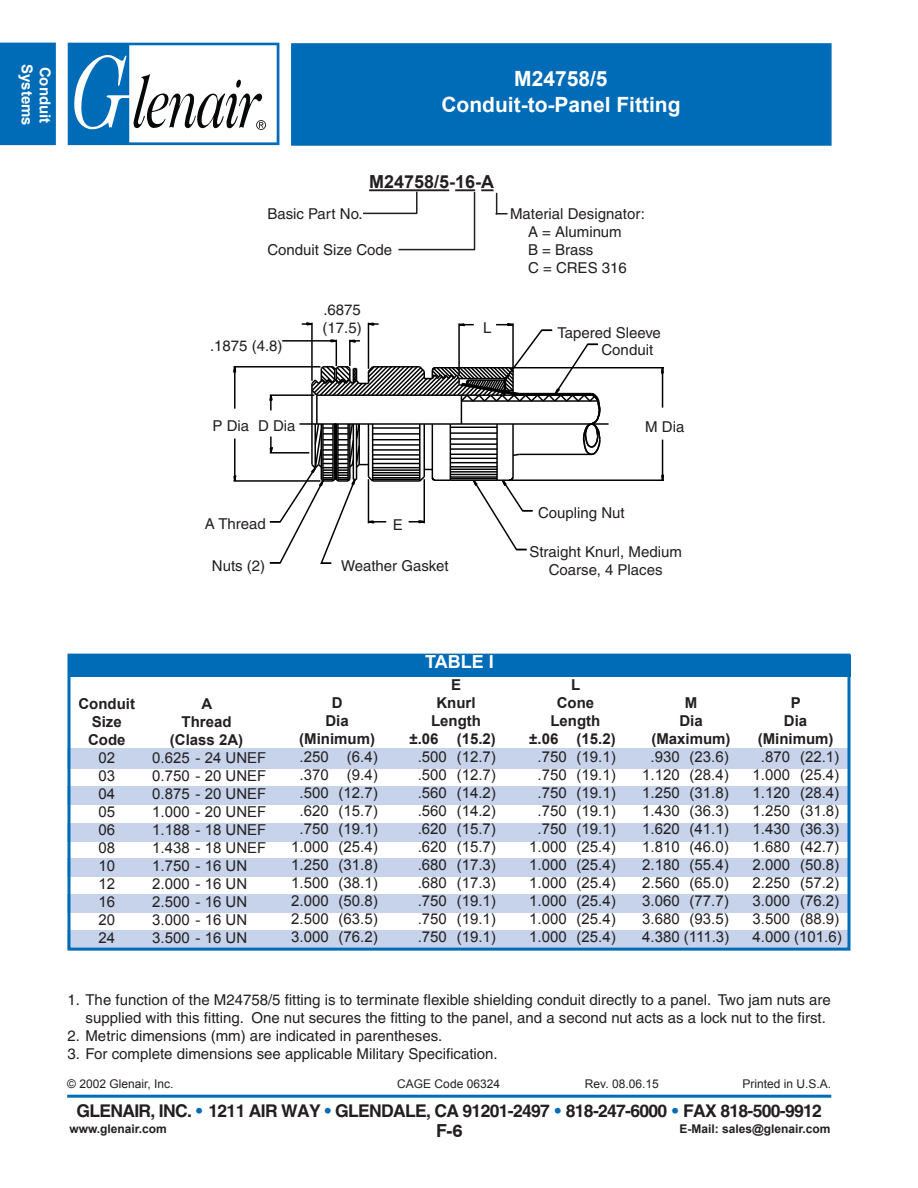
<style>
.page{position:relative;width:918px;height:1188px;background:#fff}
.page>*{position:absolute;margin:0;border:0;box-sizing:border-box;transform-origin:0 0}
.t1{font:700 21px/25.2px "Arial";color:#fff;text-align:center}
.t2{font:700 18px "Arial";color:#231f20}
.t3{font:700 18px "Arial";color:#fff}
.t4{font:700 18px "Swiss 721 BT";color:#231f20}
.t5{font:700 17.55px "Helvetica";letter-spacing:-.04em;color:#231f20}
.t6{font:15px/18px "Arial";color:#231f20;text-align:center}
.t7{font:15px/18px "Helvetica";color:#231f20}
.t8{font:700 15px/18px "Arial";color:#231f20;text-align:center}
.t9{font:700 15px "Arial";color:#fff}
.t10{font:12px "Arial";color:#231f20}
.t11{font:700 12px "Arial";color:#231f20}
.s1{color:#006bb6}
</style>
<div class="page">
<div style="left:0;top:43px;width:56px;height:102px;background:#006bb6"></div>
<div style="left:291px;top:43px;width:541px;height:103px;background:#006bb6;border:2px solid #006bb6"></div>
<svg style="left:68px;top:43px;width:211px;height:102px"></svg>
<hr style="left:67px;top:1095px;width:764px;height:3px;background:#006bb6">
<hr style="left:497px;top:423px;width:112px;height:2px;background:#000">
<hr style="left:233px;top:366px;width:87px;height:2px;background:#000">
<hr style="left:233px;top:480px;width:87px;height:2px;background:#000">
<hr style="left:234px;top:367px;width:2px;height:42px;background:#000">
<hr style="left:234px;top:439px;width:2px;height:42px;background:#000">
<svg style="left:233px;top:474px;width:4px;height:8px"></svg>
<svg style="left:233px;top:366px;width:4px;height:8px"></svg>
<hr style="left:512px;top:367px;width:152px;height:1px;background:#000">
<hr style="left:512px;top:479px;width:152px;height:2px;background:#000">
<hr style="left:662px;top:368px;width:1px;height:40px;background:#000">
<hr style="left:662px;top:440px;width:1px;height:40px;background:#000">
<svg style="left:660px;top:474px;width:4px;height:6px"></svg>
<svg style="left:660px;top:368px;width:4px;height:7px"></svg>
<svg style="left:268px;top:322px;width:334px;height:242px"></svg>
<hr style="left:369px;top:189px;width:80px;height:2px;background:#231f20">
<hr style="left:455px;top:189px;width:20px;height:2px;background:#231f20">
<hr style="left:363px;top:213px;width:54px;height:1px;background:#231f20">
<hr style="left:416px;top:192px;width:2px;height:22px;background:#231f20">
<hr style="left:474px;top:192px;width:1px;height:58px;background:#231f20">
<hr style="left:398px;top:249px;width:77px;height:1px;background:#231f20">
<svg style="left:481px;top:189px;width:27px;height:25px"></svg>
<div style="left:68px;top:931px;width:782px;height:18px;background:#c6d3eb"></div>
<div style="left:68px;top:749px;width:782px;height:20px;background:#c6d3eb"></div>
<div style="left:68px;top:786px;width:782px;height:19px;background:#c6d3eb"></div>
<div style="left:68px;top:823px;width:782px;height:18px;background:#c6d3eb"></div>
<div style="left:68px;top:859px;width:782px;height:18px;background:#c6d3eb"></div>
<div style="left:68px;top:895px;width:782px;height:18px;background:#c6d3eb"></div>
<div style="left:68px;top:654px;width:782px;height:297px;border:3px solid #006bb6"></div>
<div style="left:69px;top:655px;width:781px;height:22px;background:#006bb6"></div>
<p class="t9" style="left:37px;top:64px;width:63px;rotate:90deg">Systems</p>
<p class="t9" style="left:55px;top:67px;width:58px;rotate:90deg">Conduit</p>
<h1 class="t1" style="left:441px;top:67px;width:241px">M24758/5<br>Conduit-to-Panel Fitting</h1>
<p class="t2" style="left:369px;top:170px;width:127px">M24758/5-16-A</p>
<p class="t7" style="left:267px;top:205px;width:97px">Basic Part No.</p>
<p class="t7" style="left:267px;top:241px;width:126px">Conduit Size Code</p>
<p class="t7" style="left:528px;top:205px;width:118px;text-indent:-18px">Material Designator:<br>A = Aluminum<br>B = Brass<br>C = CRES 316</p>
<p class="t7" style="left:210px;top:337px;width:74px">.1875 (4.8)</p>
<p class="t7" style="left:213px;top:416px;width:84px">P Dia D Dia</p>
<p class="t7" style="left:323px;top:301px;width:41px">.6875 (17.5)</p>
<p class="t7" style="left:205px;top:514px;width:62px">A Thread</p>
<p class="t7" style="left:212px;top:556px;width:55px">Nuts (2)</p>
<p class="t7" style="left:341px;top:556px;width:109px">Weather Gasket</p>
<p class="t7" style="left:393px;top:516px;width:12px">E</p>
<p class="t7" style="left:483px;top:319px;width:10px">L</p>
<p class="t7" style="left:601px;top:324px;width:61px;line-height:17.1px;text-indent:-44px">Tapered Sleeve<br>Conduit</p>
<p class="t7" style="left:645px;top:418px;width:41px">M Dia</p>
<p class="t7" style="left:538px;top:504px;width:88px">Coupling Nut</p>
<p class="t7" style="left:529px;top:543px;width:154px;text-align:center">Straight Knurl, Medium<br>Coarse, 4 Places</p>
<p class="t8" style="left:78px;top:695px;width:58px">Conduit<br>Size<br>Code</p>
<p class="t6" style="left:98px;top:749px;width:18px;text-align:justify">02<br>03<br>04<br>05<br>06<br>08<br>10<br>12<br>16<br>20<br>24</p>
<p class="t8" style="left:170px;top:695px;width:75px">A<br>Thread (Class 2A)</p>
<p class="t6" style="left:152px;top:749px;width:116px;text-align:left">0.625 - 24 UNEF<br>0.750 - 20 UNEF<br>0.875 - 20 UNEF<br>1.000 - 20 UNEF<br>1.188 - 18 UNEF<br>1.438 - 18 UNEF<br>1.750 - 16 UN<br>2.000 - 16 UN<br>2.500 - 16 UN<br>3.000 - 16 UN<br>3.500 - 16 UN</p>
<p class="t8" style="left:299px;top:694px;width:77px">D<br>Dia (Minimum)</p>
<p class="t6" style="left:291px;top:748px;width:88px">.250 (6.4) .370 (9.4) .500 (12.7) .620 (15.7) .750 (19.1)<br>1.000 (25.4)<br>1.250 (31.8)<br>1.500 (38.1)<br>2.000 (50.8)<br>2.500 (63.5)<br>3.000 (76.2)</p>
<p class="t3" style="left:425px;top:650px;width:70px">TABLE I</p>
<p class="t8" style="left:409px;top:676px;width:88px">E<br>Knurl<br>Length<br>±.06 (15.2)</p>
<p class="t6" style="left:418px;top:748px;width:80px;text-align:justify">.500 (12.7) .500 (12.7) .560 (14.2) .560 (14.2) .620 (15.7) .620 (15.7) .680 (17.3) .680 (17.3) .750 (19.1) .750 (19.1) .750 (19.1)</p>
<p class="t8" style="left:529px;top:676px;width:88px">L<br>Cone<br>Length<br>±.06 (15.2)</p>
<p class="t6" style="left:529px;top:748px;width:88px">.750 (19.1) .750 (19.1) .750 (19.1) .750 (19.1) .750 (19.1)<br>1.000 (25.4)<br>1.000 (25.4)<br>1.000 (25.4)<br>1.000 (25.4)<br>1.000 (25.4)<br>1.000 (25.4)</p>
<p class="t8" style="left:651px;top:694px;width:81px">M<br>Dia (Maximum)</p>
<p class="t6" style="left:642px;top:748px;width:88px">.930 (23.6)<br>1.120 (28.4)<br>1.250 (31.8)<br>1.430 (36.3)<br>1.620 (41.1)<br>1.810 (46.0)<br>2.180 (55.4)<br>2.560 (65.0)<br>3.060 (77.7)<br>3.680 (93.5)<br>4.380 (111.3)</p>
<p class="t8" style="left:758px;top:694px;width:77px">P<br>Dia (Minimum)</p>
<p class="t6" style="left:753px;top:748px;width:91px">.870 (22.1)<br>1.000 (25.4)<br>1.120 (28.4)<br>1.250 (31.8)<br>1.430 (36.3)<br>1.680 (42.7)<br>2.000 (50.8)<br>2.250 (57.2)<br>3.000 (76.2)<br>3.500 (88.9)<br>4.000 (101.6)</p>
<p class="t7" style="left:86px;top:991px;width:747px;text-indent:-18px">1. The function of the M24758/5 fitting is to terminate flexible shielding conduit directly to a panel. Two jam nuts are supplied with this fitting. One nut secures the fitting to the panel, and a second nut acts as a lock nut to the first.</p>
<p class="t7" style="left:68px;top:1027px;width:376px">2. Metric dimensions (mm) are indicated in parentheses.</p>
<p class="t7" style="left:68px;top:1045px;width:432px">3. For complete dimensions see applicable Military Specification.</p>
<p class="t10" style="left:67px;top:1076px;width:108px">© 2002 Glenair, Inc.</p>
<p class="t10" style="left:743px;top:1076px;width:90px">Printed in U.S.A.</p>
<p class="t11" style="left:69px;top:1120px;width:99px">www.glenair.com</p>
<p class="t11" style="left:679px;top:1121px;width:153px">E-Mail: sales@glenair.com</p>
<p class="t10" style="left:397px;top:1076px;width:104px">CAGE Code 06324</p>
<p class="t10" style="left:585px;top:1076px;width:75px">Rev. 08.06.15</p>
<p class="t5" style="left:76px;top:1100px;width:747px">GLENAIR, INC. <span class="s1">•</span> 1211 AIR WAY <span class="s1">•</span> GLENDALE, CA 91201-2497 <span class="s1">•</span> 818-247-6000 <span class="s1">•</span> FAX 818-500-9912</p>
<p class="t4" style="left:436px;top:1120px;width:28px">F-6</p>
</div>
